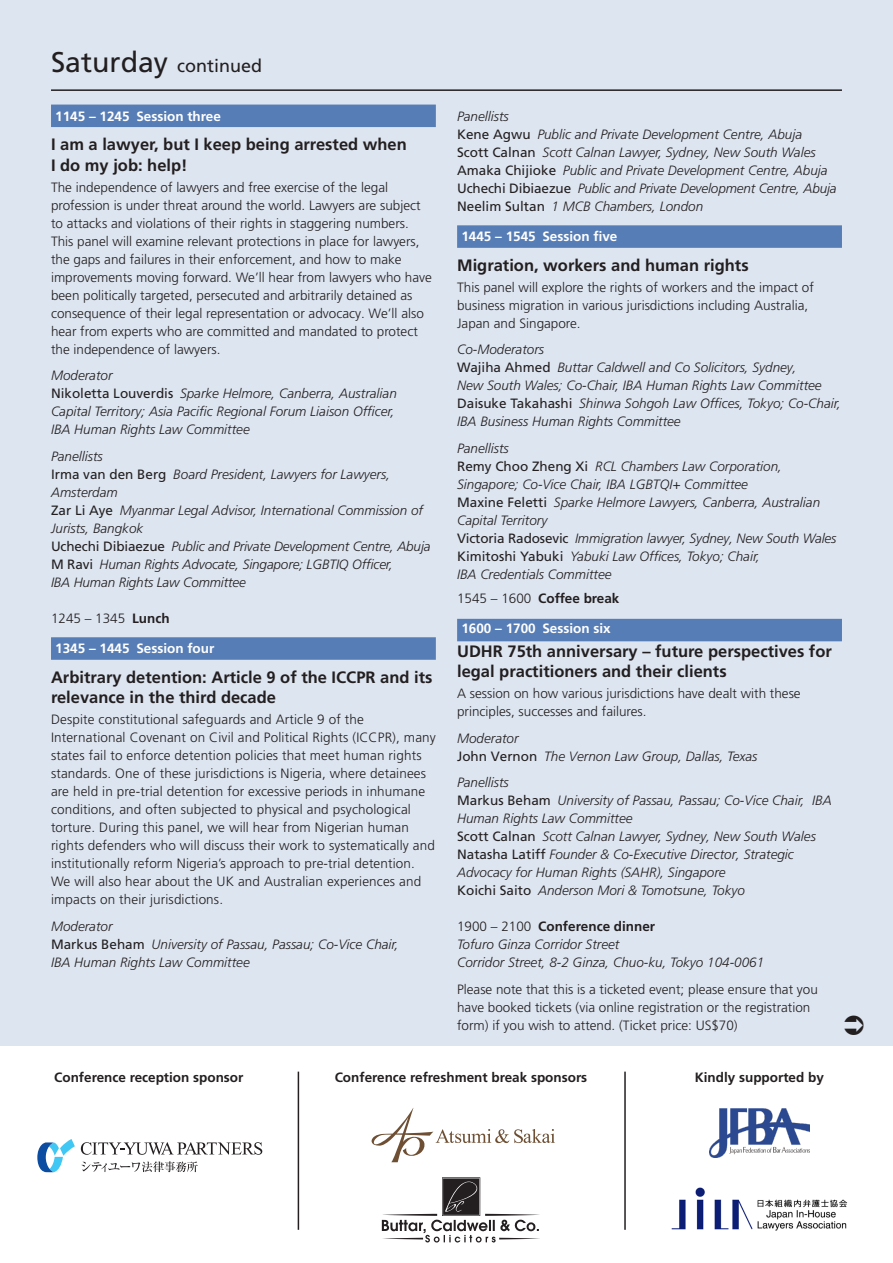
<style>
.page{position:relative;width:893px;height:1263px;background:#dde5f0}
.page>*{position:absolute;margin:0;border:0;box-sizing:border-box;transform-origin:0 0}
.Body_copy{font:18px "Frutiger LT Pro";color:#231f20}
.Session_title{font:700 16.5px/20.7px "Frutiger LT Pro";color:#231f20}
.Body_copy-2{font:700 16.5px/20.7px "Frutiger LT Pro";color:#231f20}
.Body_name_title{font:700 16.5px/20.7px "Frutiger LT Pro";color:#231f20}
.Body_name_title-2{font:italic 300 13.5px/18px "Frutiger LT Pro";color:#231f20}
.Body_copy-3{font:300 13.5px/18px "Frutiger LT Pro";color:#231f20}
.Body_name_title-3{font:300 13.5px/18px "Frutiger LT Pro";letter-spacing:.01em;color:#231f20}
.Body_copy-4{font:italic 300 13.5px/18px "Frutiger LT Pro";color:#231f20}
.Body_copy_highlighted{font:700 13.5px "Frutiger LT Pro";color:#fff}
.Session_title-2{font:700 13.5px "Frutiger LT Pro";color:#231f20}
.Speakers_Moderators{font:italic 300 13.5px "Frutiger LT Pro";color:#231f20}
.Body_copy-5{font:700 13.5px "Frutiger LT Pro";color:#231f20}
.s1{font-size:28.5px}
.s2{font-weight:400;font-style:normal}
.s3{font-weight:700}
.s4{font-weight:300}
.s5{font-style:normal}
.s6{font-weight:700;font-style:normal}
</style>
<div class="page">
<div style="left:0;top:1046px;width:893px;height:217px;background:#fff"></div>
<hr style="left:51px;top:89px;width:791px;height:2px;background:#231f20">
<div style="left:51px;top:105px;width:385px;height:22px;background:#577db6"></div>
<div style="left:51px;top:637px;width:385px;height:23px;background:#577db6"></div>
<div style="left:457px;top:225px;width:385px;height:23px;background:#577db6"></div>
<div style="left:457px;top:619px;width:385px;height:22px;background:#577db6"></div>
<img style="left:709px;top:1108px;width:101px;height:49px">
<hr style="left:624px;top:1071px;width:2px;height:159px;background:#231f20">
<hr style="left:298px;top:1071px;width:1px;height:159px;background:#231f20">
<svg style="left:37px;top:1139px;width:226px;height:34px"></svg>
<svg style="left:372px;top:1108px;width:183px;height:54px"></svg>
<svg style="left:382px;top:1177px;width:158px;height:65px"></svg>
<img style="left:671px;top:1187px;width:177px;height:44px">
<p class="Body_copy" style="left:51px;top:56px;width:213px"><span class="s1">Saturday</span> continued</p>
<p class="Body_copy_highlighted" style="left:55px;top:108px;width:167px">1145 – 1245 Session three</p>
<p class="Session_title" style="left:51px;top:134px;width:357px">I am a lawyer, but I keep being arrested when<br>I do my job: help!</p>
<p class="Body_copy-3" style="left:51px;top:178px;width:382px">The independence of lawyers and free exercise of the legal profession is under threat around the world. Lawyers are subject to attacks and violations of their rights in staggering numbers.<br>This panel will examine relevant protections in place for lawyers, the gaps and failures in their enforcement, and how to make improvements moving forward. We’ll hear from lawyers who have been politically targeted, persecuted and arbitrarily detained as consequence of their legal representation or advocacy. We’ll also hear from experts who are committed and mandated to protect the independence of lawyers.</p>
<p class="Speakers_Moderators" style="left:51px;top:367px;width:63px">Moderator</p>
<p class="Body_name_title-2" style="left:51px;top:384px;width:347px"><span class="s2">Nikoletta Louverdis</span> Sparke Helmore, Canberra, Australian<br>Capital Territory; Asia Pacific Regional Forum Liaison Officer,<br>IBA Human Rights Law Committee</p>
<p class="Speakers_Moderators" style="left:51px;top:448px;width:53px">Panellists</p>
<p class="Body_name_title-2" style="left:51px;top:465px;width:341px"><span class="s2">Irma van den Berg</span> Board President, Lawyers for Lawyers,<br>Amsterdam</p>
<p class="Body_name_title-2" style="left:51px;top:501px;width:373px"><span class="s2">Zar Li Aye</span> Myanmar Legal Advisor, International Commission of<br>Jurists, Bangkok</p>
<p class="Body_name_title-2" style="left:51px;top:537px;width:381px"><span class="s2">Uchechi Dibiaezue</span> Public and Private Development Centre, Abuja</p>
<p class="Body_name_title-2" style="left:51px;top:555px;width:343px"><span class="s2">M Ravi</span> Human Rights Advocate, Singapore; LGBTIQ Officer,<br>IBA Human Rights Law Committee</p>
<p class="Body_copy-3" style="left:51px;top:609px;width:120px">1245 – 1345 <span class="s3">Lunch</span></p>
<p class="Body_copy_highlighted" style="left:55px;top:641px;width:161px">1345 – 1445 Session four</p>
<p class="Body_name_title" style="left:51px;top:666px;width:383px">Arbitrary detention: Article 9 of the ICCPR and its relevance in the third decade</p>
<p class="Body_name_title-3" style="left:51px;top:711px;width:386px">Despite constitutional safeguards and Article 9 of the International Covenant on Civil and Political Rights (ICCPR), many states fail to enforce detention policies that meet human rights standards. One of these jurisdictions is Nigeria, where detainees are held in pre-trial detention for excessive periods in inhumane conditions, and often subjected to physical and psychological torture. During this panel, we will hear from Nigerian human rights defenders who will discuss their work to systematically and institutionally reform Nigeria’s approach to pre-trial detention.<br>We will also hear about the UK and Australian experiences and impacts on their jurisdictions.</p>
<p class="Body_name_title-2" style="left:51px;top:917px;width:349px">Moderator<br><span class="s2">Markus Beham</span> University of Passau, Passau; Co-Vice Chair,<br>IBA Human Rights Law Committee</p>
<p class="Speakers_Moderators" style="left:457px;top:108px;width:53px">Panellists</p>
<p class="Body_name_title-2" style="left:457px;top:125px;width:347px"><span class="s2">Kene Agwu</span> Public and Private Development Centre, Abuja</p>
<p class="Body_name_title-2" style="left:457px;top:143px;width:360px"><span class="s2">Scott Calnan</span> Scott Calnan Lawyer, Sydney, New South Wales</p>
<p class="Body_name_title-2" style="left:457px;top:161px;width:372px"><span class="s2">Amaka Chijioke</span> Public and Private Development Centre, Abuja</p>
<p class="Body_name_title-2" style="left:457px;top:179px;width:381px"><span class="s2">Uchechi Dibiaezue</span> Public and Private Development Centre, Abuja</p>
<p class="Body_name_title-2" style="left:457px;top:197px;width:248px"><span class="s2">Neelim Sultan</span> 1 MCB Chambers, London</p>
<p class="Body_copy_highlighted" style="left:461px;top:229px;width:158px">1445 – 1545 Session five</p>
<p class="Session_title" style="left:457px;top:255px;width:293px">Migration, workers and human rights</p>
<p class="Body_copy-3" style="left:457px;top:278px;width:358px">This panel will explore the rights of workers and the impact of business migration in various jurisdictions including Australia,<br>Japan and Singapore.</p>
<p class="Speakers_Moderators" style="left:457px;top:342px;width:89px">Co-Moderators</p>
<p class="Body_name_title-2" style="left:457px;top:359px;width:366px"><span class="s2">Wajiha Ahmed</span> Buttar Caldwell and Co Solicitors, Sydney,<br>New South Wales; Co-Chair, IBA Human Rights Law Committee</p>
<p class="Body_name_title-2" style="left:457px;top:395px;width:385px"><span class="s2">Daisuke Takahashi</span> Shinwa Sohgoh Law Offices, Tokyo; Co-Chair,<br>IBA Business Human Rights Committee</p>
<p class="Speakers_Moderators" style="left:457px;top:440px;width:53px">Panellists</p>
<p class="Body_name_title-2" style="left:457px;top:457px;width:326px"><span class="s2">Remy Choo Zheng Xi</span> RCL Chambers Law Corporation,<br>Singapore; Co-Vice Chair, IBA LGBTQI+ Committee</p>
<p class="Body_name_title-2" style="left:457px;top:493px;width:365px"><span class="s2">Maxine Feletti</span> Sparke Helmore Lawyers, Canberra, Australian<br>Capital Territory</p>
<p class="Body_name_title-2" style="left:457px;top:529px;width:381px"><span class="s2">Victoria Radosevic</span> Immigration lawyer, Sydney, New South Wales</p>
<p class="Body_name_title-2" style="left:457px;top:547px;width:304px"><span class="s2">Kimitoshi Yabuki</span> Yabuki Law Offices, Tokyo; Chair,<br>IBA Credentials Committee</p>
<p class="Body_copy-5" style="left:457px;top:590px;width:164px"><span class="s4">1545 – 1600</span> Coffee break</p>
<p class="Body_copy_highlighted" style="left:461px;top:621px;width:151px">1600 – 1700 Session six</p>
<p class="Body_copy-2" style="left:457px;top:641px;width:376px">UDHR 75th anniversary – future perspectives for legal practitioners and their clients</p>
<p class="Body_copy-3" style="left:457px;top:685px;width:345px">A session on how various jurisdictions have dealt with these principles, successes and failures.</p>
<p class="Body_copy-4" style="left:457px;top:729px;width:302px">Moderator<br><span class="s2">John Vernon</span> The Vernon Law Group, Dallas, Texas</p>
<p class="Body_copy-4" style="left:457px;top:774px;width:376px">Panellists<br><span class="s2">Markus Beham</span> University of Passau, Passau; Co-Vice Chair, IBA Human Rights Law Committee<br><span class="s2">Scott Calnan</span> Scott Calnan Lawyer, Sydney, New South Wales <span class="s2">Natasha Latiff</span> Founder &amp; Co-Executive Director, Strategic Advocacy for Human Rights (SAHR), Singapore<br><span class="s2">Koichi Saito</span> Anderson Mori &amp; Tomotsune, Tokyo</p>
<p class="Body_copy-4" style="left:457px;top:918px;width:309px"><span class="s5">1900 – 2100</span> <span class="s6">Conference dinner<br></span>Tofuro Ginza Corridor Street<br>Corridor Street, 8-2 Ginza, Chuo-ku, Tokyo 104-0061</p>
<p class="Body_copy-3" style="left:457px;top:980px;width:362px">Please note that this is a ticketed event; please ensure that you have booked tickets (via online registration or the registration form) if you wish to attend. (Ticket price: US$70)</p>
<p class="Session_title-2" style="left:54px;top:1069px;width:191px">Conference reception sponsor</p>
<p class="Session_title-2" style="left:335px;top:1069px;width:254px">Conference refreshment break sponsors</p>
<p class="Session_title-2" style="left:695px;top:1069px;width:131px">Kindly supported by</p>
</div>
